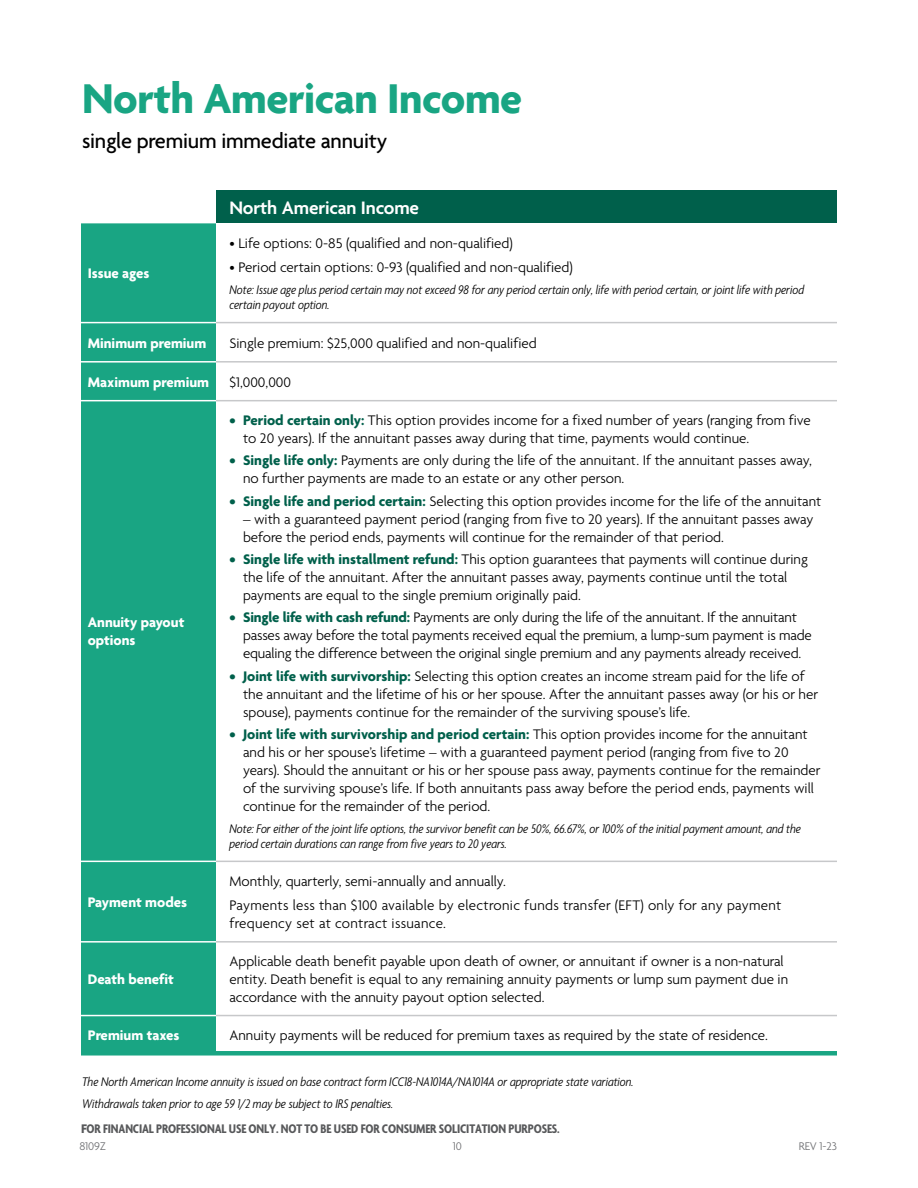
<style>
.page{position:relative;width:918px;height:1188px;background:#fff}
.page>*{position:absolute;margin:0;border:0;box-sizing:border-box;transform-origin:0 0}
.t1{font:700 45px "Agenda";letter-spacing:-.01em;color:#19a583}
.t2{font:500 22.5px "Agenda";letter-spacing:-.01em;color:#000}
.t3{font:600 19.5px "Agenda";letter-spacing:-.01em;color:#fff}
.t4{font:300 15px/18px "Agenda";color:#000}
.t5{font:700 15px/18px "Agenda";color:#fff}
.t6{font:300 15px "Agenda";letter-spacing:.02em;color:#000}
.t7{font:italic 300 condensed 13.5px/15px "Agenda";color:#000}
.t8{font:700 condensed 13.5px "Agenda";letter-spacing:-.01em;color:#58595b}
.t9{font:300 12px "Agenda";letter-spacing:-.01em;color:#6d6e71}
.s1{font-weight:700;color:#00604b}
.s2{font-stretch:normal}
</style>
<div class="page">
<div style="left:216px;top:190px;width:621px;height:33px;background:#00604b"></div>
<div style="left:81px;top:223px;width:135px;height:828px;background:#19a583"></div>
<svg style="left:216px;top:323px;width:621px;height:694px"></svg>
<hr style="left:81px;top:322px;width:135px;height:1px;background:#fff">
<hr style="left:81px;top:361px;width:135px;height:2px;background:#fff">
<hr style="left:81px;top:400px;width:135px;height:1px;background:#fff">
<hr style="left:81px;top:861px;width:135px;height:1px;background:#fff">
<hr style="left:81px;top:941px;width:135px;height:2px;background:#fff">
<hr style="left:81px;top:1015px;width:135px;height:1px;background:#fff">
<div style="left:81px;top:1051px;width:135px;height:5px;background:#19a583"></div>
<div style="left:216px;top:1051px;width:621px;height:5px;background:#19a583"></div>
<hr style="left:216px;top:322px;width:621px;height:1px;background:#c7c8ca">
<hr style="left:216px;top:361px;width:621px;height:2px;background:#c7c8ca">
<hr style="left:216px;top:400px;width:621px;height:1px;background:#c7c8ca">
<hr style="left:216px;top:861px;width:621px;height:1px;background:#c7c8ca">
<hr style="left:216px;top:941px;width:621px;height:2px;background:#c7c8ca">
<hr style="left:216px;top:1015px;width:621px;height:1px;background:#c7c8ca">
<h1 class="t1" style="left:82px;top:74px;width:442px">North American Income</h1>
<h2 class="t2" style="left:82px;top:129px;width:307px">single premium immediate annuity</h2>
<p class="t5" style="left:88px;top:265px;width:63px">Issue ages</p>
<h3 class="t3" style="left:230px;top:197px;width:191px">North American Income</h3>
<p class="t4" style="left:230px;top:235px;width:285px">• Life options: 0-85 (qualified and non-qualified)</p>
<p class="t4" style="left:230px;top:259px;width:345px">• Period certain options: 0-93 (qualified and non-qualified)</p>
<p class="t7" style="left:230px;top:282px;width:576px">Note: Issue age plus period certain may not exceed 98 for any period certain only, life with period certain, or joint life with period certain payout option.</p>
<p class="t5" style="left:88px;top:335px;width:120px">Minimum premium</p>
<p class="t4" style="left:230px;top:335px;width:309px">Single premium: $25,000 qualified and non-qualified</p>
<p class="t5" style="left:88px;top:374px;width:123px">Maximum premium</p>
<p class="t4" style="left:230px;top:374px;width:63px">$1,000,000</p>
<p class="t5" style="left:88px;top:615px;width:98px">Annuity payout options</p>
<p class="t5" style="left:88px;top:894px;width:101px">Payment modes</p>
<p class="t5" style="left:88px;top:971px;width:88px">Death benefit</p>
<p class="t4" style="left:243px;top:412px;width:569px;text-indent:-14px"><span class="s1">• Period certain only:</span> This option provides income for a fixed number of years (ranging from five to 20 years). If the annuitant passes away during that time, payments would continue.</p>
<p class="t4" style="left:243px;top:452px;width:570px;text-indent:-14px"><span class="s1">• Single life only:</span> Payments are only during the life of the annuitant. If the annuitant passes away, no further payments are made to an estate or any other person.</p>
<p class="t4" style="left:230px;top:493px;width:594px"><span class="s1">• Single life and period certain:</span> Selecting this option provides income for the life of the annuitant</p>
<p class="t4" style="left:243px;top:511px;width:572px">– with a guaranteed payment period (ranging from five to 20 years). If the annuitant passes away before the period ends, payments will continue for the remainder of that period.</p>
<p class="t4" style="left:243px;top:551px;width:566px;text-indent:-14px"><span class="s1">• Single life with installment refund:</span> This option guarantees that payments will continue during the life of the annuitant. After the annuitant passes away, payments continue until the total payments are equal to the single premium originally paid.</p>
<p class="t4" style="left:243px;top:609px;width:570px;text-indent:-14px"><span class="s1">• Single life with cash refund:</span> Payments are only during the life of the annuitant. If the annuitant passes away before the total payments received equal the premium, a lump-sum payment is made equaling the difference between the original single premium and any payments already received.</p>
<p class="t4" style="left:243px;top:668px;width:577px;text-indent:-14px"><span class="s1">• Joint life with survivorship:</span> Selecting this option creates an income stream paid for the life of the annuitant and the lifetime of his or her spouse. After the annuitant passes away (or his or her spouse), payments continue for the remainder of the surviving spouse’s life.</p>
<p class="t4" style="left:243px;top:726px;width:579px;text-indent:-14px"><span class="s1">• Joint life with survivorship and period certain:</span> This option provides income for the annuitant and his or her spouse’s lifetime – with a guaranteed payment period (ranging from five to 20 years). Should the annuitant or his or her spouse pass away, payments continue for the remainder of the surviving spouse’s life. If both annuitants pass away before the period ends, payments will continue for the remainder of the period.</p>
<p class="t7" style="left:230px;top:821px;width:573px">Note: For either of the joint life options, the survivor benefit can be 50%, 66.67%, or 100% of the initial payment amount, and the period certain durations can range from five years to 20 years.</p>
<p class="t4" style="left:230px;top:869px;width:553px;line-height:24.8px">Monthly, quarterly, semi-annually and annually.<br>Payments less than $100 available by electronic funds transfer (EFT) only for any payment</p>
<p class="t6" style="left:230px;top:915px;width:218px">frequency set at contract issuance.</p>
<p class="t4" style="left:230px;top:953px;width:560px">Applicable death benefit payable upon death of owner, or annuitant if owner is a non-natural entity. Death benefit is equal to any remaining annuity payments or lump sum payment due in accordance with the annuity payout option selected.</p>
<p class="t5" style="left:88px;top:1027px;width:93px">Premium taxes</p>
<p class="t4" style="left:230px;top:1027px;width:540px">Annuity payments will be reduced for premium taxes as required by the state of residence.</p>
<p class="t7" style="left:82px;top:1071px;width:553px;line-height:21.8px">The North American Income annuity is issued on base contract form ICC18-NA1014A/NA1014A or appropriate state variation.<br>Withdrawals taken prior to age 59 1/2 may be subject to IRS penalties.</p>
<p class="t8" style="left:81px;top:1122px;width:480px"><span class="s2">F</span>OR FINANCIAL PROFESSIONAL USE ONLY. NOT TO BE USED FOR CONSUMER SOLICITATION PURPOSES.</p>
<p class="t9" style="left:79px;top:1140px;width:28px">8109Z</p>
<p class="t9" style="left:453px;top:1140px;width:10px">10</p>
<p class="t9" style="left:799px;top:1140px;width:40px">REV 1-23</p>
</div>
